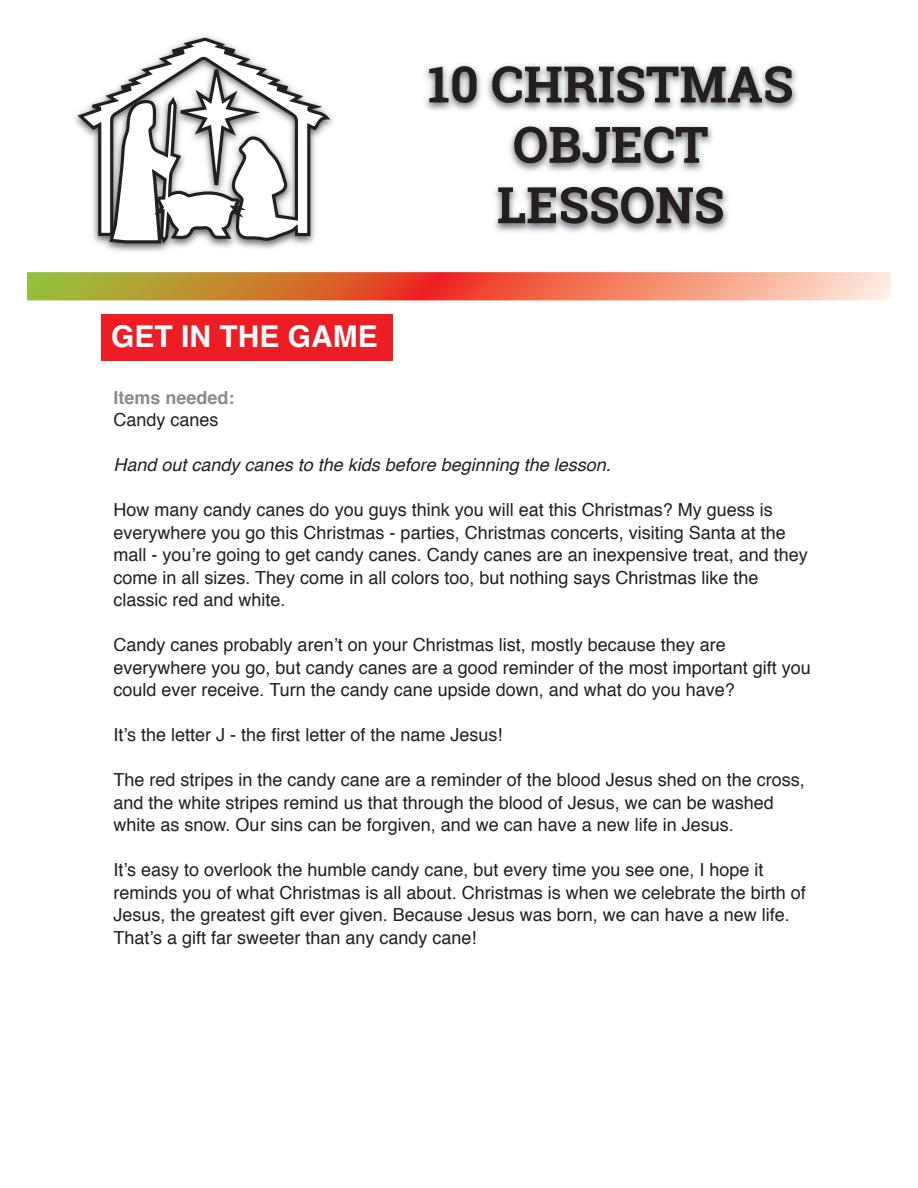
<style>
.page{position:relative;width:918px;height:1188px;background:#fff}
.page>*{position:absolute;margin:0;border:0;box-sizing:border-box;transform-origin:0 0}
.t1{font:700 50.25px/60.4px "Roboto Slab";color:#231f20;text-align:center}
.t2{font:700 30px "Helvetica";color:#fff}
.t3{font:18px/22.5px "Helvetica";color:#231f20}
.t4{font:italic 18px "Helvetica";color:#231f20}
.t5{font:700 18px "Helvetica";color:#898b8e}
</style>
<div class="page">
<img style="left:425px;top:64px;width:372px;height:168px">
<svg style="left:27px;top:272px;width:864px;height:28px;background:#de8856"></svg>
<img style="left:74px;top:35px;width:259px;height:217px">
<svg style="left:78px;top:38px;width:252px;height:203px"></svg>
<svg style="left:109px;top:69px;width:151px;height:175px"></svg>
<div style="left:101px;top:314px;width:292px;height:47px;background:#ee1d23"></div>
<h2 class="t2" style="left:111px;top:312px;width:268px">GET IN THE GAME</h2>
<h1 class="t1" style="left:428px;top:53px;width:367px">10 CHRISTMAS<br>OBJECT<br>LESSONS</h1>
<p class="t5" style="left:114px;top:383px;width:123px">Items needed:</p>
<p class="t3" style="left:114px;top:409px;width:107px">Candy canes</p>
<p class="t4" style="left:114px;top:451px;width:499px">Hand out candy canes to the kids before beginning the lesson.</p>
<p class="t3" style="left:114px;top:499px;width:696px">How many candy canes do you guys think you will eat this Christmas? My guess is everywhere you go this Christmas - parties, Christmas concerts, visiting Santa at the mall - you’re going to get candy canes. Candy canes are an inexpensive treat, and they come in all sizes. They come in all colors too, but nothing says Christmas like the classic red and white.</p>
<p class="t3" style="left:114px;top:634px;width:699px">Candy canes probably aren’t on your Christmas list, mostly because they are everywhere you go, but candy canes are a good reminder of the most important gift you could ever receive. Turn the candy cane upside down, and what do you have?</p>
<p class="t3" style="left:114px;top:724px;width:390px">It’s the letter J - the first letter of the name Jesus!</p>
<p class="t3" style="left:114px;top:769px;width:693px">The red stripes in the candy cane are a reminder of the blood Jesus shed on the cross, and the white stripes remind us that through the blood of Jesus, we can be washed white as snow. Our sins can be forgiven, and we can have a new life in Jesus.</p>
<p class="t3" style="left:114px;top:859px;width:694px">It’s easy to overlook the humble candy cane, but every time you see one, I hope it reminds you of what Christmas is all about. Christmas is when we celebrate the birth of Jesus, the greatest gift ever given. Because Jesus was born, we can have a new life.<br>That’s a gift far sweeter than any candy cane!</p>
</div>
